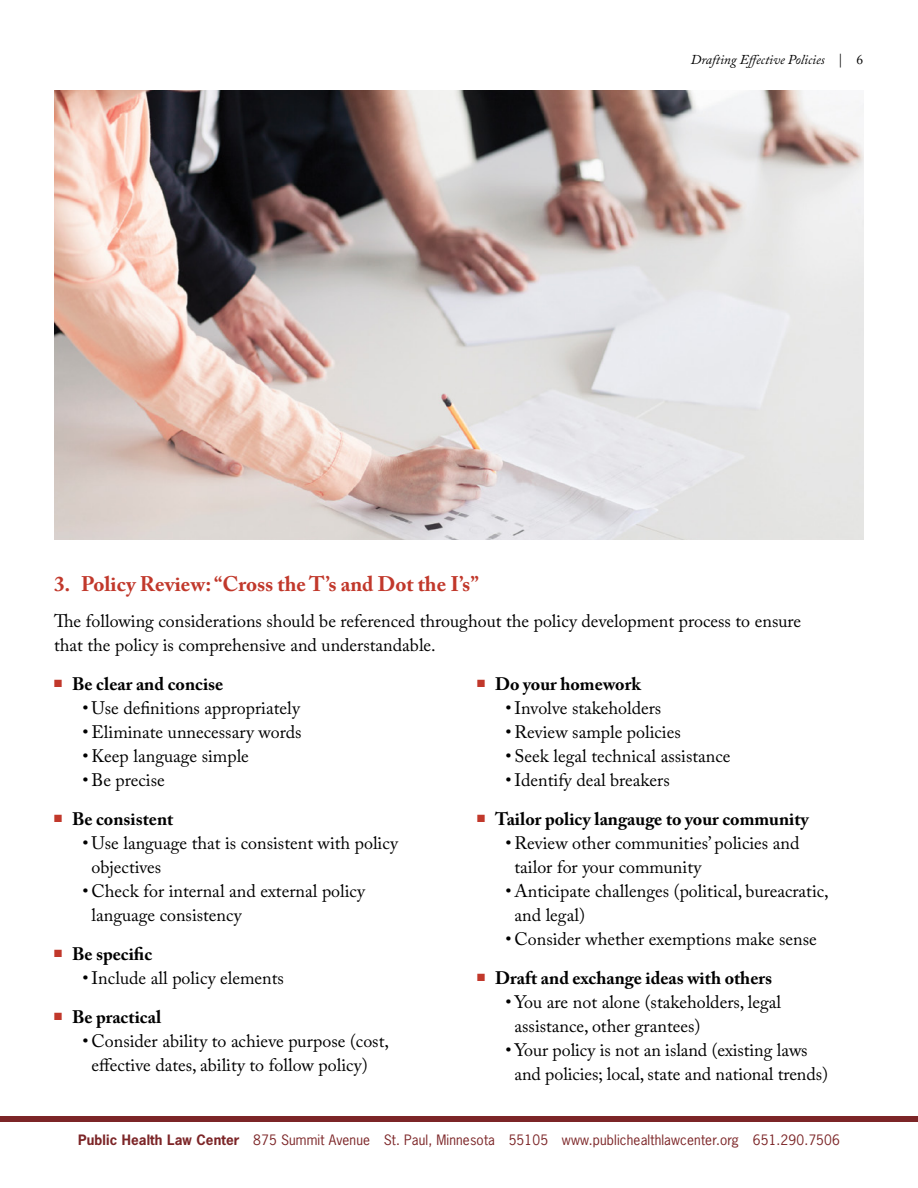
<style>
.page{position:relative;width:918px;height:1188px;background:#fff}
.page>*{position:absolute;margin:0;border:0;box-sizing:border-box;transform-origin:0 0}
.t1{font:700 21px "Adobe Caslon Pro";color:#c1382b}
._1_body_copy{font:18px/24px "Adobe Caslon Pro";color:#000}
.t2{font:700 18px "Adobe Caslon Pro";color:#000}
.t3{font:13.5px "News Gothic Std";letter-spacing:.01em;color:#7c2527}
.t4{font:italic 13.5px "Adobe Caslon Pro";color:#000}
.s1{font-style:normal}
.s2{font-weight:700}
</style>
<div class="page">
<div style="left:0;top:1116px;width:918px;height:6px;background:#7c2527"></div>
<img style="left:54px;top:90px;width:810px;height:450px">
<p class="t4" style="left:691px;top:52px;width:174px">Drafting Effective Policies <span class="s1">| 6</span></p>
<p class="t1" style="left:54px;top:572px;width:426px">3. Policy Review: “Cross the T’s and Dot the I’s”</p>
<p class="_1_body_copy" style="left:54px;top:609px;width:749px">The following considerations should be referenced throughout the policy development process to ensure that the policy is comprehensive and understandable.</p>
<p class="t2" style="left:54px;top:674px;width:171px"><sup>■</sup> Be clear and concise</p>
<p class="_1_body_copy" style="left:82px;top:696px;width:219px">• Use definitions appropriately</p>
<p class="_1_body_copy" style="left:82px;top:720px;width:221px">• Eliminate unnecessary words</p>
<p class="_1_body_copy" style="left:82px;top:744px;width:168px">• Keep language simple</p>
<p class="_1_body_copy" style="left:82px;top:768px;width:84px">• Be precise</p>
<p class="t2" style="left:54px;top:809px;width:121px"><sup>■</sup> Be consistent</p>
<p class="_1_body_copy" style="left:92px;top:831px;width:308px;text-indent:-9px">• Use language that is consistent with policy objectives</p>
<p class="_1_body_copy" style="left:92px;top:879px;width:275px;text-indent:-9px">• Check for internal and external policy language consistency</p>
<p class="t2" style="left:54px;top:944px;width:100px"><sup>■</sup> Be specific</p>
<p class="_1_body_copy" style="left:82px;top:966px;width:203px">• Include all policy elements</p>
<p class="t2" style="left:54px;top:1007px;width:109px"><sup>■</sup> Be practical</p>
<p class="_1_body_copy" style="left:92px;top:1029px;width:299px;text-indent:-9px">• Consider ability to achieve purpose (cost, effective dates, ability to follow policy)</p>
<p class="t2" style="left:477px;top:674px;width:165px"><sup>■</sup> Do your homework</p>
<p class="_1_body_copy" style="left:506px;top:696px;width:157px">• Involve stakeholders</p>
<p class="_1_body_copy" style="left:506px;top:720px;width:177px">• Review sample policies</p>
<p class="_1_body_copy" style="left:506px;top:744px;width:227px">• Seek legal technical assistance</p>
<p class="_1_body_copy" style="left:506px;top:768px;width:166px">• Identify deal breakers</p>
<p class="t2" style="left:477px;top:809px;width:333px"><sup>■</sup> Tailor policy langauge to your community</p>
<p class="_1_body_copy" style="left:514px;top:831px;width:287px;text-indent:-9px">• Review other communities’ policies and tailor for your community</p>
<p class="_1_body_copy" style="left:514px;top:879px;width:316px;text-indent:-9px">• Anticipate challenges (political, bureacratic, and legal)</p>
<p class="_1_body_copy" style="left:506px;top:927px;width:313px">• Consider whether exemptions make sense</p>
<p class="t2" style="left:477px;top:968px;width:297px"><sup>■</sup> Draft and exchange ideas with others</p>
<p class="_1_body_copy" style="left:514px;top:990px;width:268px;text-indent:-9px">• You are not alone (stakeholders, legal assistance, other grantees)</p>
<p class="_1_body_copy" style="left:514px;top:1038px;width:315px;text-indent:-9px">• Your policy is not an island (existing laws and policies; local, state and national trends)</p>
<p class="t3" style="left:78px;top:1131px;width:763px"><span class="s2">Public Health Law Center</span> 875 Summit Avenue St. Paul, Minnesota 55105 www.publichealthlawcenter.org 651.290.7506</p>
</div>
